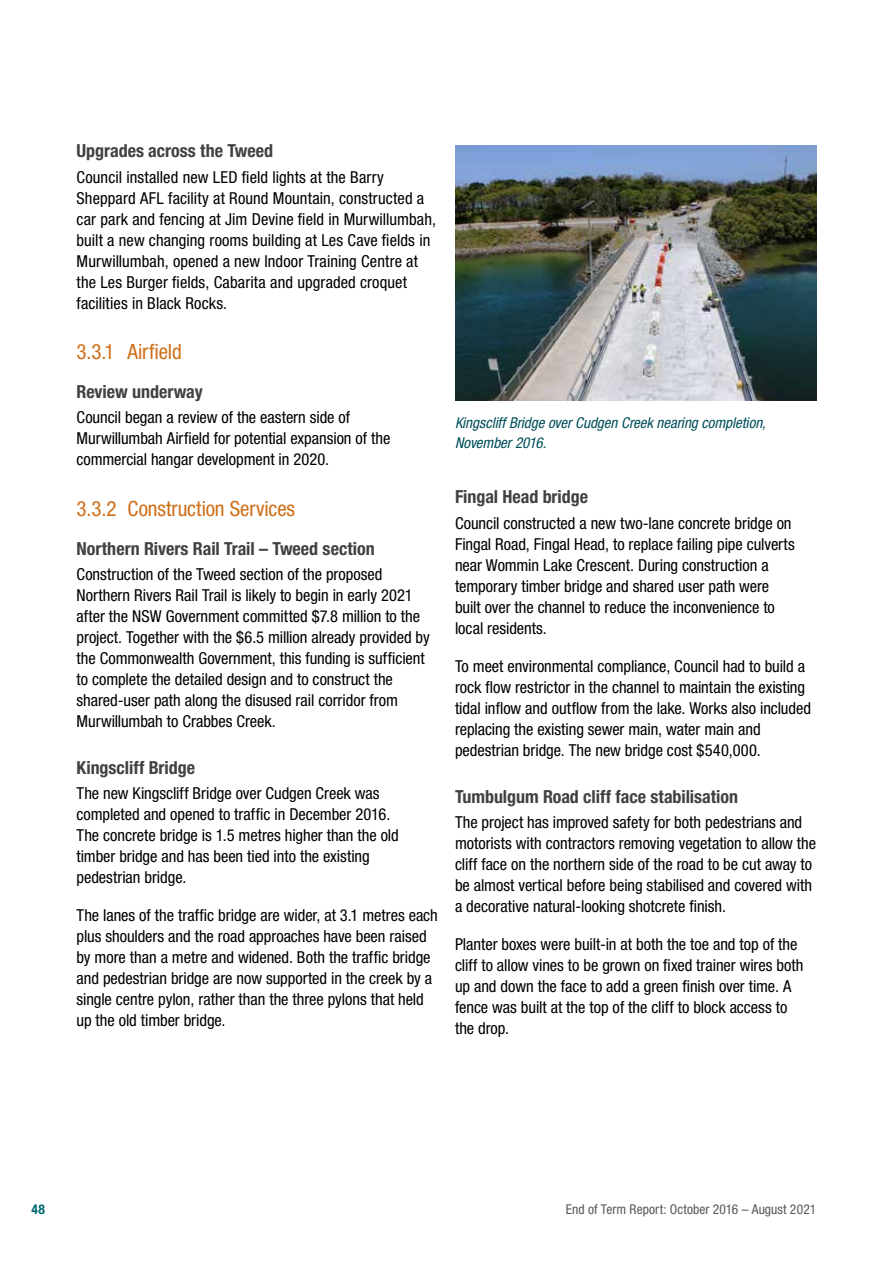
<style>
.page{position:relative;width:893px;height:1263px;background:#fff}
.page>*{position:absolute;margin:0;border:0;box-sizing:border-box;transform-origin:0 0}
.t1{font:condensed 21px "Helvetica Neue LT Std";letter-spacing:-.005em;color:#ce6f19}
.t2{font:700 condensed 18px "Helvetica Neue LT Std";color:#414042}
.body{font:condensed 16.5px/21px "Helvetica Neue LT Std";color:#000}
.t3{font:italic condensed 15px/19.5px "Helvetica Neue LT Std";color:#004f5a}
.t4{font:condensed 13.5px "Helvetica Neue LT Std";letter-spacing:.005em;color:#58595b}
.t5{font:700 condensed 13.5px "Helvetica Neue LT Std";color:#006874}
</style>
<div class="page">
<img style="left:455px;top:145px;width:361px;height:256px">
<h4 class="t2" style="left:77px;top:140px;width:198px">Upgrades across the Tweed</h4>
<p class="body" style="left:77px;top:166px;width:361px">Council installed new LED field lights at the Barry Sheppard AFL facility at Round Mountain, constructed a car park and fencing at Jim Devine field in Murwillumbah, built a new changing rooms building at Les Cave fields in Murwillumbah, opened a new Indoor Training Centre at the Les Burger fields, Cabarita and upgraded croquet facilities in Black Rocks.</p>
<h3 class="t1" style="left:77px;top:340px;width:107px">3.3.1 Airfield</h3>
<h4 class="t2" style="left:77px;top:381px;width:128px">Review underway</h4>
<p class="body" style="left:77px;top:407px;width:315px">Council began a review of the eastern side of<br>Murwillumbah Airfield for potential expansion of the commercial hangar development in 2020.</p>
<h3 class="t1" style="left:77px;top:496px;width:220px">3.3.2 Construction Services</h3>
<h4 class="t2" style="left:77px;top:537px;width:300px">Northern Rivers Rail Trail – Tweed section</h4>
<p class="body" style="left:77px;top:563px;width:355px">Construction of the Tweed section of the proposed Northern Rivers Rail Trail is likely to begin in early 2021 after the NSW Government committed $7.8 million to the project. Together with the $6.5 million already provided by the Commonwealth Government, this funding is sufficient to complete the detailed design and to construct the shared-user path along the disused rail corridor from Murwillumbah to Crabbes Creek.</p>
<h4 class="t2" style="left:77px;top:757px;width:120px">Kingscliff Bridge</h4>
<p class="body" style="left:77px;top:783px;width:324px">The new Kingscliff Bridge over Cudgen Creek was completed and opened to traffic in December 2016.<br>The concrete bridge is 1.5 metres higher than the old timber bridge and has been tied into the existing pedestrian bridge.</p>
<p class="body" style="left:77px;top:905px;width:363px">The lanes of the traffic bridge are wider, at 3.1 metres each plus shoulders and the road approaches have been raised by more than a metre and widened. Both the traffic bridge and pedestrian bridge are now supported in the creek by a single centre pylon, rather than the three pylons that held up the old timber bridge.</p>
<p class="t3" style="left:455px;top:413px;width:312px">Kingscliff Bridge over Cudgen Creek nearing completion,<br>November 2016.</p>
<h4 class="t2" style="left:455px;top:486px;width:135px">Fingal Head bridge</h4>
<p class="body" style="left:455px;top:512px;width:341px">Council constructed a new two-lane concrete bridge on Fingal Road, Fingal Head, to replace failing pipe culverts near Wommin Lake Crescent. During construction a temporary timber bridge and shared user path were built over the channel to reduce the inconvenience to local residents.</p>
<p class="body" style="left:455px;top:655px;width:357px">To meet environmental compliance, Council had to build a rock flow restrictor in the channel to maintain the existing tidal inflow and outflow from the lake. Works also included replacing the existing sewer main, water main and pedestrian bridge. The new bridge cost $540,000.</p>
<h4 class="t2" style="left:455px;top:785px;width:285px">Tumbulgum Road cliff face stabilisation</h4>
<p class="body" style="left:455px;top:811px;width:363px">The project has improved safety for both pedestrians and motorists with contractors removing vegetation to allow the cliff face on the northern side of the road to be cut away to be almost vertical before being stabilised and covered with a decorative natural-looking shotcrete finish.</p>
<p class="body" style="left:455px;top:933px;width:350px">Planter boxes were built-in at both the toe and top of the cliff to allow vines to be grown on fixed trainer wires both up and down the face to add a green finish over time. A fence was built at the top of the cliff to block access to the drop.</p>
<p class="t5" style="left:32px;top:1201px;width:15px">48</p>
<p class="t4" style="left:566px;top:1202px;width:252px">End of Term Report: October 2016 – August 2021</p>
</div>
